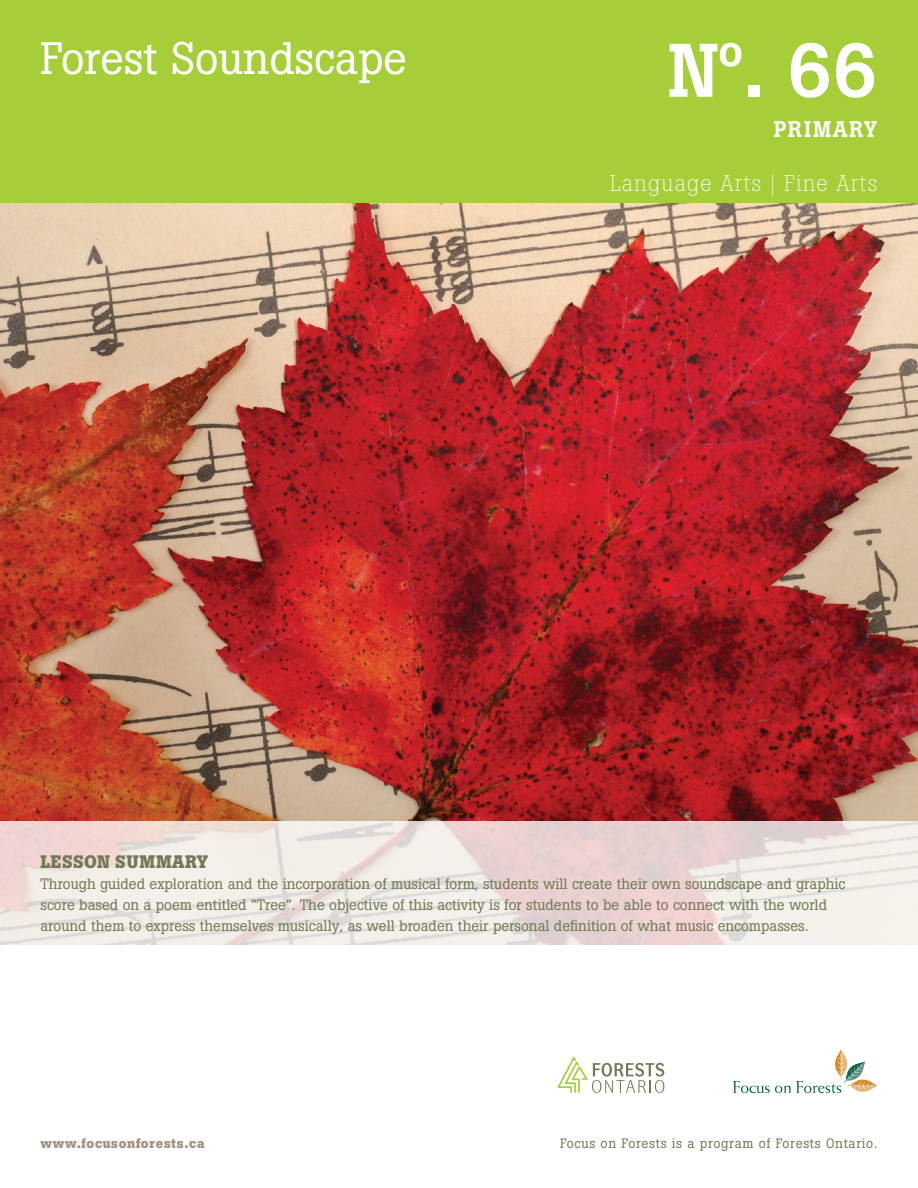
<style>
.page{position:relative;width:918px;height:1188px;background:#fff}
.page>*{position:absolute;margin:0;border:0;box-sizing:border-box;transform-origin:0 0}
.t1{font:500 75px "Boton";color:#fff}
.t2{font:45px "Boton";color:#fff}
.t3{font:300 22.5px "Boton";letter-spacing:.05em;color:#fff}
.t4{font:500 22.5px "Boton";letter-spacing:.065em;color:#fff}
.t5{font:700 18px "Boton";letter-spacing:.02em;color:#737956}
.t6{font:15px/21px "Boton";color:#737956}
.t7{font:13.5px "Boton";letter-spacing:.05em;color:#737956}
.t8{font:700 13.5px "Boton";letter-spacing:.05em;color:#a59484}
</style>
<div class="page">
<img style="left:0;top:202px;width:918px;height:620px">
<div style="left:0;top:0;width:918px;height:202px;background:#a6ce39"></div>
<svg style="left:733px;top:1049px;width:145px;height:44px"></svg>
<svg style="left:558px;top:1057px;width:106px;height:36px"></svg>
<svg style="left:0;top:822px;width:918px;height:123px;background:#ede2de"></svg>
<h2 class="t2" style="left:40px;top:32px;width:368px">Forest Soundscape</h2>
<h1 class="t1" style="left:669px;top:26px;width:210px">N<sup>o</sup>. 66</h1>
<h3 class="t4" style="left:774px;top:116px;width:105px">PRIMARY</h3>
<h3 class="t3" style="left:610px;top:170px;width:269px">Language Arts | Fine Arts</h3>
<p class="t5" style="left:40px;top:851px;width:169px">LESSON SUMMARY</p>
<p class="t6" style="left:40px;top:873px;width:807px">Through guided exploration and the incorporation of musical form, students will create their own soundscape and graphic score based on a poem entitled “Tree”. The objective of this activity is for students to be able to connect with the world around them to express themselves musically, as well broaden their personal definition of what music encompasses.</p>
<p class="t8" style="left:40px;top:1135px;width:166px">www.focusonforests.ca</p>
<p class="t7" style="left:560px;top:1135px;width:319px">Focus on Forests is a program of Forests Ontario.</p>
</div>
